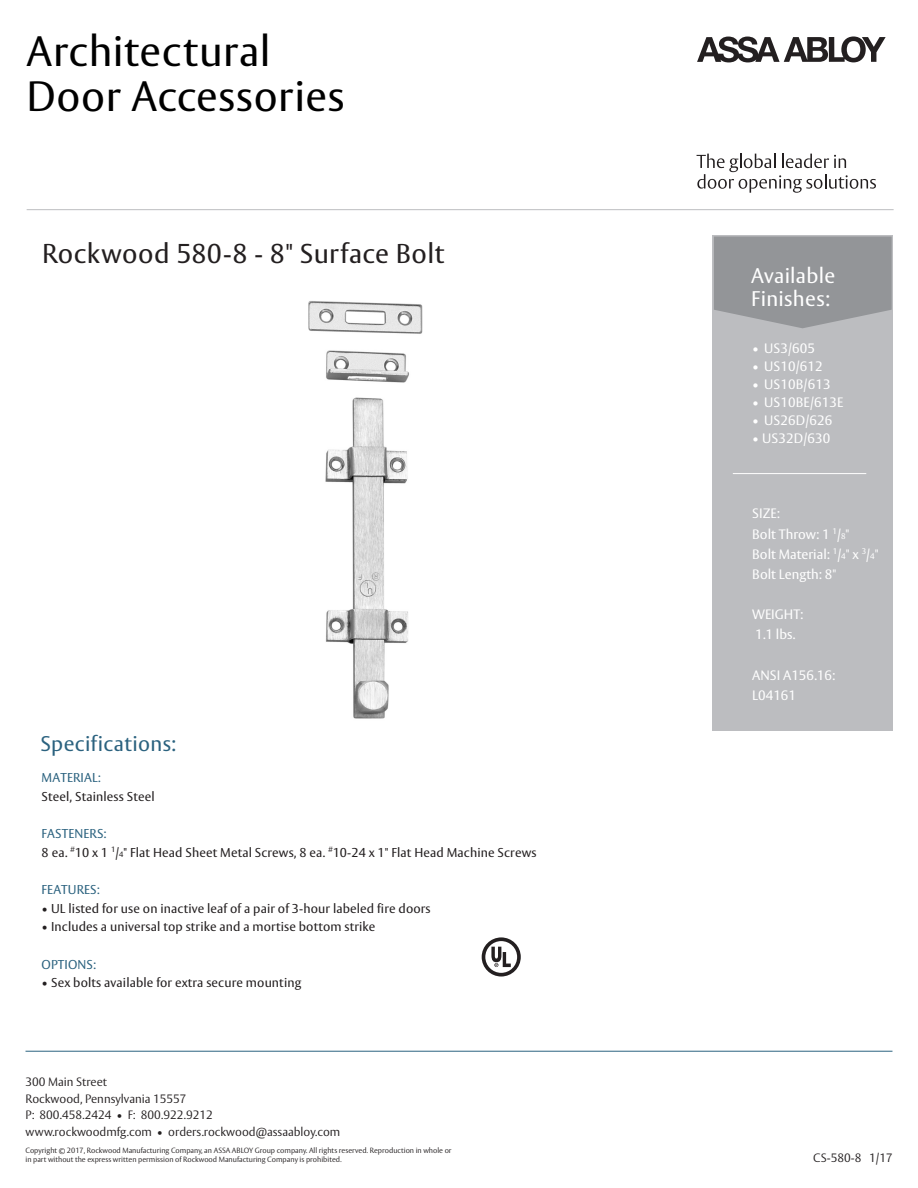
<style>
.page{position:relative;width:918px;height:1188px;background:#fff}
.page>*{position:absolute;margin:0;border:0;box-sizing:border-box;transform-origin:0 0}
.t1{font:42px/45.8px "ASSA Vesta";letter-spacing:.015em;color:#000}
.t2{font:27px "ASSA Vesta";letter-spacing:.015em;color:#231f20}
.t3{font:21px/22.5px "ASSA Vesta";letter-spacing:.015em;color:#fff}
.t4{font:21px "ASSA Vesta";letter-spacing:.015em;color:#2b627f}
.t5{font:13.5px/20.1px "ASSA Vesta";color:#fff}
.t6{font:12.75px/18.6px "ASSA Vesta";letter-spacing:.01em;color:#231f20}
.t7{font:12.75px "ASSA Vesta";letter-spacing:.01em;color:#2b627f}
.t8{font:300 12px/16.5px "ASSA Vesta";color:#231f20}
.t9{font:300 7.5px/9px "ASSA Vesta";color:#231f20}
.s1{color:#2b627f}
.s2{font-size:7.65px}
.s3{font-size:8.1px}
</style>
<div class="page">
<img style="left:308px;top:301px;width:115px;height:418px">
<div style="left:713px;top:235px;width:180px;height:496px;background:#bcbdc0"></div>
<svg style="left:714px;top:237px;width:178px;height:91px;background:#97989b"></svg>
<hr style="left:26px;top:1051px;width:866px;height:1px;background:#2b627f">
<hr style="left:733px;top:473px;width:133px;height:1px;background:#fff">
<svg style="left:482px;top:937px;width:39px;height:40px"></svg>
<svg style="left:697px;top:36px;width:189px;height:26px"></svg>
<svg style="left:697px;top:154px;width:179px;height:39px"></svg>
<hr style="left:27px;top:209px;width:867px;height:1px;background:#bcbdc0">
<h1 class="t1" style="left:27px;top:30px;width:319px">Architectural<br>Door Accessories</h1>
<h2 class="t2" style="left:42px;top:237px;width:404px">Rockwood 580-8 - 8" Surface Bolt</h2>
<h3 class="t4" style="left:41px;top:731px;width:137px">Specifications:</h3>
<p class="t7" style="left:42px;top:770px;width:61px">MATERIAL:</p>
<p class="t6" style="left:42px;top:787px;width:115px">Steel, Stainless Steel</p>
<p class="t6" style="left:42px;top:825px;width:496px"><span class="s1">FASTENERS:<br></span>8 ea. <sup>#</sup>10 x 1 <sup>1</sup>/<span class="s2">4</span>" Flat Head Sheet Metal Screws, 8 ea. <sup>#</sup>10-24 x 1" Flat Head Machine Screws</p>
<p class="t7" style="left:42px;top:882px;width:60px">FEATURES:</p>
<p class="t6" style="left:42px;top:899px;width:391px">• UL listed for use on inactive leaf of a pair of 3-hour labeled fire doors</p>
<p class="t6" style="left:42px;top:918px;width:335px">• Includes a universal top strike and a mortise bottom strike</p>
<p class="t7" style="left:42px;top:956px;width:56px">OPTIONS:</p>
<p class="t6" style="left:42px;top:974px;width:261px">• Sex bolts available for extra secure mounting</p>
<h3 class="t3" style="left:751px;top:265px;width:86px">Available<br>Finishes:</h3>
<p class="t5" style="left:752px;top:339px;width:64px">• US3/605</p>
<p class="t5" style="left:752px;top:357px;width:72px">• US10/612</p>
<p class="t5" style="left:752px;top:374px;width:80px">• US10B/613</p>
<p class="t5" style="left:752px;top:392px;width:93px">• US10BE/613E</p>
<p class="t5" style="left:752px;top:410px;width:82px">• US26D/626</p>
<p class="t5" style="left:752px;top:428px;width:80px">• US32D/630</p>
<p class="t5" style="left:752px;top:504px;width:128px">SIZE:<br>Bolt Throw: 1 <sup>1</sup>/<span class="s3">8</span>"<br>Bolt Material: <sup>1</sup>/<span class="s3">4</span>" x <sup>3</sup>/<span class="s3">4</span>"<br>Bolt Length: 8"</p>
<p class="t5" style="left:752px;top:605px;width:53px">WEIGHT:<br>1.1 lbs.</p>
<p class="t5" style="left:752px;top:665px;width:84px">ANSI A156.16:<br>L04161</p>
<p class="t8" style="left:26px;top:1074px;width:316px">300 Main Street<br>Rockwood, Pennsylvania 15557<br>P: 800.458.2424 • F: 800.922.9212 www.rockwoodmfg.com • orders.rockwood@assaabloy.com</p>
<p class="t9" style="left:26px;top:1147px;width:428px">Copyright © 2017, Rockwood Manufacturing Company, an ASSA ABLOY Group company. All rights reserved. Reproduction in whole or in part without the express written permission of Rockwood Manufacturing Company is prohibited.</p>
<p class="t8" style="left:813px;top:1151px;width:81px">CS-580-8 1/17</p>
</div>
